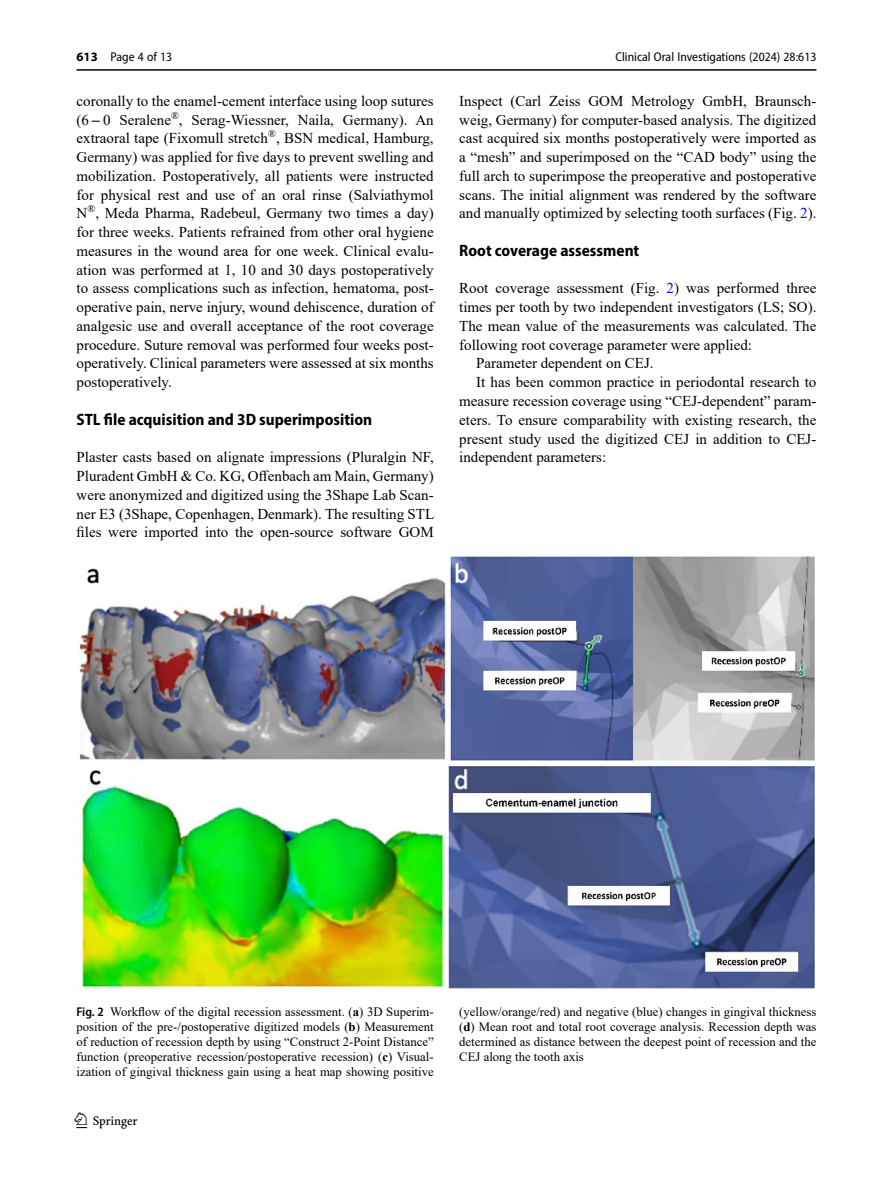
<style>
.page{position:relative;width:893px;height:1187px;background:#fff}
.page>*{position:absolute;margin:0;border:0;box-sizing:border-box;transform-origin:0 0}
.t1{font:22.5px "Springnew";color:#000}
.Head_2{font:700 semi-condensed 16.5px "Myriad Pro";color:#000}
.Body_Text_Indent{font:15px/18.8px "Times New Roman";color:#000;text-align:justify}
.Body_Text{font:15px/18.8px "Times New Roman";color:#000;text-align:justify}
.Figure_Caption{font:12.75px/15px "Times New Roman";color:#000;text-align:justify}
.t2{font:semi-condensed 12.75px "Myriad Pro";color:#000}
.s1{font-weight:700;font-stretch:normal}
.s2{font-family:"STIX"}
.s3{color:#00f}
.s4{font-family:"Myriad Pro";font-weight:600;font-stretch:semi-condensed}
.s5{font-weight:700}
</style>
<div class="page">
<hr style="left:77px;top:69px;width:739px;height:2px;background:#000">
<img style="left:79px;top:556px;width:735px;height:432px">
<p class="t2" style="left:77px;top:49px;width:97px"><span class="s1">613</span> Page 4 of 13</p>
<p class="Body_Text_Indent" style="left:77px;top:91px;width:359px">coronally to the enamel-cement interface using loop sutures (6<span class="s2">−</span>0 Seralene<sup>®</sup>, Serag-Wiessner, Naila, Germany). An extraoral tape (Fixomull stretch<sup>®</sup>, BSN medical, Hamburg, Germany) was applied for five days to prevent swelling and mobilization. Postoperatively, all patients were instructed for physical rest and use of an oral rinse (Salviathymol N<sup>®</sup>, Meda Pharma, Radebeul, Germany two times a day) for three weeks. Patients refrained from other oral hygiene measures in the wound area for one week. Clinical evalu&shy;ation was performed at 1, 10 and 30 days postoperatively to assess complications such as infection, hematoma, post&shy;operative pain, nerve injury, wound dehiscence, duration of analgesic use and overall acceptance of the root coverage procedure. Suture removal was performed four weeks post&shy;operatively. Clinical parameters were assessed at six months postoperatively.</p>
<p class="Head_2" style="left:77px;top:408px;width:297px">STL file acquisition and 3D superimposition</p>
<p class="Body_Text" style="left:77px;top:447px;width:359px">Plaster casts based on alignate impressions (Pluralgin NF, Pluradent GmbH &amp; Co. KG, Offenbach am Main, Germany) were anonymized and digitized using the 3Shape Lab Scan&shy;ner E3 (3Shape, Copenhagen, Denmark). The resulting STL files were imported into the open-source software GOM</p>
<p class="t2" style="left:615px;top:49px;width:202px">Clinical Oral Investigations (2024) 28:613</p>
<p class="Body_Text" style="left:459px;top:91px;width:359px">Inspect (Carl Zeiss GOM Metrology GmbH, Braunsch&shy;weig, Germany) for computer-based analysis. The digitized cast acquired six months postoperatively were imported as a “mesh” and superimposed on the “CAD body” using the full arch to superimpose the preoperative and postoperative scans. The initial alignment was rendered by the software and manually optimized by selecting tooth surfaces (Fig. <span class="s3">2</span>).</p>
<p class="Head_2" style="left:459px;top:240px;width:182px">Root coverage assessment</p>
<p class="Body_Text" style="left:459px;top:278px;width:359px">Root coverage assessment (Fig. <span class="s3">2</span>) was performed three times per tooth by two independent investigators (LS; SO).<br>The mean value of the measurements was calculated. The following root coverage parameter were applied:</p>
<p class="Body_Text_Indent" style="left:476px;top:353px;width:179px">Parameter dependent on CEJ.</p>
<p class="Body_Text_Indent" style="left:459px;top:372px;width:359px;text-indent:17px">It has been common practice in periodontal research to measure recession coverage using “CEJ-dependent” param&shy;eters. To ensure comparability with existing research, the present study used the digitized CEJ in addition to CEJ&shy;independent parameters:</p>
<p class="Figure_Caption" style="left:77px;top:1003px;width:359px"><span class="s4">Fig. 2</span> Workflow of the digital recession assessment. (<span class="s5">a</span>) 3D Superim&shy;position of the pre-/postoperative digitized models (<span class="s5">b</span>) Measurement of reduction of recession depth by using “Construct 2-Point Distance” function (preoperative recession/postoperative recession) (<span class="s5">c</span>) Visual&shy;ization of gingival thickness gain using a heat map showing positive</p>
<p class="Figure_Caption" style="left:459px;top:1003px;width:359px">(yellow/orange/red) and negative (blue) changes in gingival thickness (<span class="s5">d</span>) Mean root and total root coverage analysis. Recession depth was determined as distance between the deepest point of recession and the CEJ along the tooth axis</p>
<h1 class="t1" style="left:77px;top:1107px;width:63px">1 3</h1>
</div>
